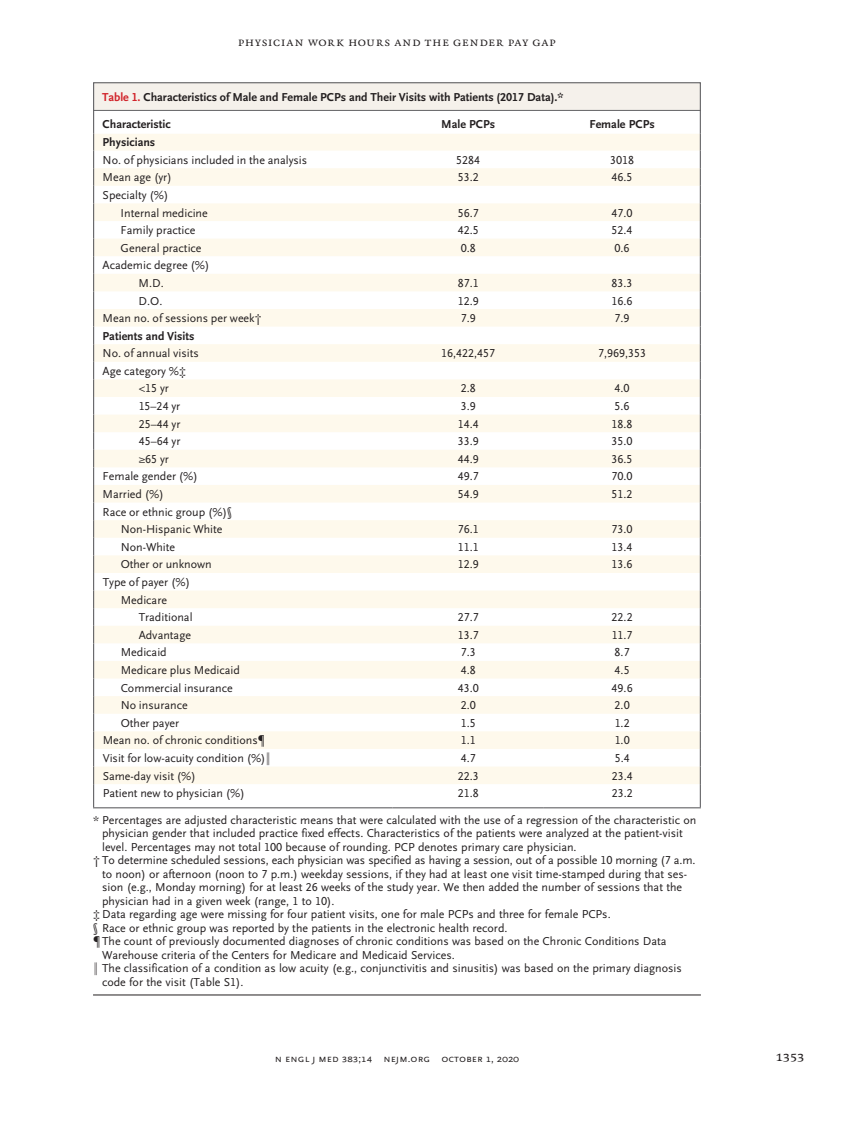
<style>
.page{position:relative;width:851px;height:1134px;background:#fff}
.page>*{position:absolute;margin:0;border:0;box-sizing:border-box;transform-origin:0 0}
.t1{font:14.25px "OTNEJM Quadraat Cap";color:#231f20}
.t2{font:12.75px "OTNEJM Quadraat Small Cap";letter-spacing:.045em;color:#231f20}
.t3{font:12px/17.5px "OTNEJM Scala Sans LF";color:#231f20}
.t4{font:700 12px "OTNEJM Scala Sans LF";color:#231f20}
.t5{font:10.8px "OTNEJM Scala Sans LF Cap";letter-spacing:.01em;color:#231f20}
.s1{color:#d1232a}
.s2{font-family:"OTNEJM Scala Sans LF Small Cap"}
</style>
<div class="page">
<div style="left:93px;top:83px;width:607px;height:28px;background:#f5f1eb"></div>
<div style="left:93px;top:82px;width:607px;height:29px;border:1px solid #636366"></div>
<hr style="left:93px;top:110px;width:607px;height:1px;background:#636366">
<svg style="left:94px;top:134px;width:605px;height:650px;fill:#fefaf0"></svg>
<svg style="left:93px;top:111px;width:1px;height:696px"></svg>
<svg style="left:699px;top:111px;width:1px;height:696px"></svg>
<hr style="left:93px;top:807px;width:299px;height:1px;background:#636366">
<hr style="left:392px;top:807px;width:152px;height:1px;background:#636366">
<hr style="left:544px;top:807px;width:157px;height:1px;background:#636366">
<hr style="left:93px;top:995px;width:607px;height:1px;background:#231f20">
<p class="t2" style="left:238px;top:35px;width:319px">Physician Work Hours and the Gender Pay Gap</p>
<p class="t4" style="left:102px;top:90px;width:463px"><span class="s1">Table 1.</span> Characteristics of Male and Female PCPs and Their Visits with Patients (2017 Data).*</p>
<p class="t4" style="left:103px;top:118px;width:70px">Characteristic</p>
<p class="t4" style="left:441px;top:118px;width:55px">Male PCPs</p>
<p class="t4" style="left:589px;top:118px;width:67px">Female PCPs</p>
<p class="t4" style="left:103px;top:136px;width:54px">Physicians</p>
<p class="t3" style="left:103px;top:151px;width:206px">No. of physicians included in the analysis</p>
<p class="t3" style="left:456px;top:151px;width:25px">5284</p>
<p class="t3" style="left:610px;top:151px;width:25px">3018</p>
<p class="t3" style="left:103px;top:169px;width:71px">Mean age (yr)</p>
<p class="t3" style="left:457px;top:169px;width:23px">53.2</p>
<p class="t3" style="left:611px;top:169px;width:23px">46.5</p>
<p class="t3" style="left:121px;top:187px;width:89px;text-indent:-18px">Specialty (%)<br>Internal medicine</p>
<p class="t3" style="left:457px;top:204px;width:23px">56.7</p>
<p class="t3" style="left:611px;top:204px;width:23px">47.0</p>
<p class="t3" style="left:121px;top:222px;width:76px">Family practice</p>
<p class="t3" style="left:457px;top:222px;width:23px">42.5</p>
<p class="t3" style="left:611px;top:222px;width:23px">52.4</p>
<p class="t3" style="left:121px;top:239px;width:82px">General practice</p>
<p class="t3" style="left:460px;top:239px;width:17px">0.8</p>
<p class="t3" style="left:614px;top:239px;width:17px">0.6</p>
<p class="t3" style="left:139px;top:257px;width:72px;text-indent:-36px">Academic degree (%)<br>M.D.</p>
<p class="t3" style="left:457px;top:275px;width:22px">87.1</p>
<p class="t3" style="left:611px;top:275px;width:23px">83.3</p>
<p class="t3" style="left:139px;top:292px;width:25px">D.O.</p>
<p class="t3" style="left:457px;top:292px;width:22px">12.9</p>
<p class="t3" style="left:611px;top:292px;width:22px">16.6</p>
<p class="t3" style="left:103px;top:310px;width:160px">Mean no. of sessions per week†</p>
<p class="t3" style="left:460px;top:310px;width:17px">7.9</p>
<p class="t3" style="left:614px;top:310px;width:17px">7.9</p>
<p class="t4" style="left:103px;top:329px;width:93px">Patients and Visits</p>
<p class="t3" style="left:103px;top:345px;width:98px">No. of annual visits</p>
<p class="t3" style="left:441px;top:345px;width:56px">16,422,457</p>
<p class="t3" style="left:598px;top:345px;width:50px">7,969,353</p>
<p class="t3" style="left:139px;top:362px;width:49px;text-indent:-36px">Age category %‡ &lt;15 yr</p>
<p class="t3" style="left:460px;top:380px;width:17px">2.8</p>
<p class="t3" style="left:614px;top:380px;width:17px">4.0</p>
<p class="t3" style="left:139px;top:398px;width:43px">15–24 yr</p>
<p class="t3" style="left:460px;top:398px;width:17px">3.9</p>
<p class="t3" style="left:614px;top:398px;width:17px">5.6</p>
<p class="t3" style="left:139px;top:415px;width:43px">25–44 yr</p>
<p class="t3" style="left:458px;top:415px;width:22px">14.4</p>
<p class="t3" style="left:611px;top:415px;width:22px">18.8</p>
<p class="t3" style="left:139px;top:433px;width:43px">45–64 yr</p>
<p class="t3" style="left:458px;top:433px;width:23px">33.9</p>
<p class="t3" style="left:611px;top:433px;width:23px">35.0</p>
<p class="t3" style="left:139px;top:450px;width:32px">≥65 yr</p>
<p class="t3" style="left:458px;top:450px;width:23px">44.9</p>
<p class="t3" style="left:611px;top:450px;width:23px">36.5</p>
<p class="t3" style="left:103px;top:468px;width:97px">Female gender (%)</p>
<p class="t3" style="left:458px;top:468px;width:23px">49.7</p>
<p class="t3" style="left:611px;top:468px;width:23px">70.0</p>
<p class="t3" style="left:103px;top:486px;width:63px">Married (%)</p>
<p class="t3" style="left:458px;top:486px;width:23px">54.9</p>
<p class="t3" style="left:611px;top:486px;width:22px">51.2</p>
<p class="t3" style="left:121px;top:503px;width:113px;text-indent:-18px">Race or ethnic group (%)§<br>Non-Hispanic White</p>
<p class="t3" style="left:458px;top:521px;width:22px">76.1</p>
<p class="t3" style="left:611px;top:521px;width:23px">73.0</p>
<p class="t3" style="left:121px;top:538px;width:56px">Non-White</p>
<p class="t3" style="left:458px;top:538px;width:22px">11.1</p>
<p class="t3" style="left:611px;top:538px;width:22px">13.4</p>
<p class="t3" style="left:121px;top:556px;width:92px">Other or unknown</p>
<p class="t3" style="left:458px;top:556px;width:22px">12.9</p>
<p class="t3" style="left:611px;top:556px;width:22px">13.6</p>
<p class="t3" style="left:103px;top:574px;width:89px;text-align:center">Type of payer (%)<br>Medicare</p>
<p class="t3" style="left:139px;top:609px;width:55px">Traditional</p>
<p class="t3" style="left:458px;top:609px;width:23px">27.7</p>
<p class="t3" style="left:611px;top:609px;width:23px">22.2</p>
<p class="t3" style="left:139px;top:626px;width:54px">Advantage</p>
<p class="t3" style="left:458px;top:626px;width:22px">13.7</p>
<p class="t3" style="left:611px;top:626px;width:22px">11.7</p>
<p class="t3" style="left:121px;top:644px;width:48px">Medicaid</p>
<p class="t3" style="left:461px;top:644px;width:17px">7.3</p>
<p class="t3" style="left:614px;top:644px;width:17px">8.7</p>
<p class="t3" style="left:121px;top:662px;width:121px">Medicare plus Medicaid</p>
<p class="t3" style="left:461px;top:662px;width:17px">4.8</p>
<p class="t3" style="left:614px;top:662px;width:17px">4.5</p>
<p class="t3" style="left:121px;top:679px;width:113px">Commercial insurance</p>
<p class="t3" style="left:458px;top:679px;width:23px">43.0</p>
<p class="t3" style="left:611px;top:679px;width:23px">49.6</p>
<p class="t3" style="left:121px;top:697px;width:68px">No insurance</p>
<p class="t3" style="left:461px;top:697px;width:17px">2.0</p>
<p class="t3" style="left:614px;top:697px;width:17px">2.0</p>
<p class="t3" style="left:121px;top:714px;width:60px">Other payer</p>
<p class="t3" style="left:461px;top:714px;width:16px">1.5</p>
<p class="t3" style="left:614px;top:714px;width:16px">1.2</p>
<p class="t3" style="left:103px;top:732px;width:164px">Mean no. of chronic conditions¶</p>
<p class="t3" style="left:461px;top:732px;width:16px">1.1</p>
<p class="t3" style="left:614px;top:732px;width:16px">1.0</p>
<p class="t3" style="left:103px;top:749px;width:170px">Visit for low-acuity condition (%)‖</p>
<p class="t3" style="left:461px;top:749px;width:17px">4.7</p>
<p class="t3" style="left:614px;top:749px;width:17px">5.4</p>
<p class="t3" style="left:103px;top:767px;width:95px">Same-day visit (%)</p>
<p class="t3" style="left:458px;top:767px;width:23px">22.3</p>
<p class="t3" style="left:611px;top:767px;width:23px">23.4</p>
<p class="t3" style="left:103px;top:785px;width:143px">Patient new to physician (%)</p>
<p class="t3" style="left:458px;top:785px;width:22px">21.8</p>
<p class="t3" style="left:611px;top:785px;width:23px">23.2</p>
<p class="t3" style="left:93px;top:811px;width:604px">* Percentages are adjusted characteristic means that were calculated with the use of a regression of the characteristic on</p>
<p class="t3" style="left:102px;top:825px;width:582px">physician gender that included practice fixed effects. Characteristics of the patients were analyzed at the patient-visit</p>
<p class="t3" style="left:102px;top:838px;width:476px">level. Percentages may not total 100 because of rounding. PCP denotes primary care physician.</p>
<p class="t3" style="left:93px;top:852px;width:603px">† To determine scheduled sessions, each physician was specified as having a session, out of a possible 10 morning (7 a.m.</p>
<p class="t3" style="left:102px;top:865px;width:586px">to noon) or afternoon (noon to 7 p.m.) weekday sessions, if they had at least one visit time-stamped during that ses-</p>
<p class="t3" style="left:102px;top:879px;width:581px">sion (e.g., Monday morning) for at least 26 weeks of the study year. We then added the number of sessions that the</p>
<p class="t3" style="left:102px;top:892px;width:234px">physician had in a given week (range, 1 to 10).</p>
<p class="t3" style="left:93px;top:906px;width:519px">‡ Data regarding age were missing for four patient visits, one for male PCPs and three for female PCPs.</p>
<p class="t3" style="left:93px;top:919px;width:416px">§ Race or ethnic group was reported by the patients in the electronic health record.</p>
<p class="t3" style="left:93px;top:933px;width:575px">¶The count of previously documented diagnoses of chronic conditions was based on the Chronic Conditions Data</p>
<p class="t3" style="left:102px;top:946px;width:354px">Warehouse criteria of the Centers for Medicare and Medicaid Services.</p>
<p class="t3" style="left:93px;top:960px;width:590px">‖ The classification of a condition as low acuity (e.g., conjunctivitis and sinusitis) was based on the primary diagnosis</p>
<p class="t3" style="left:102px;top:973px;width:143px">code for the visit (Table S1).</p>
<p class="t5" style="left:275px;top:1053px;width:245px">n engl j med 383;14 nejm.org <span class="s2">October 1, 2020</span></p>
<p class="t1" style="left:775px;top:1048px;width:30px">1353</p>
</div>
